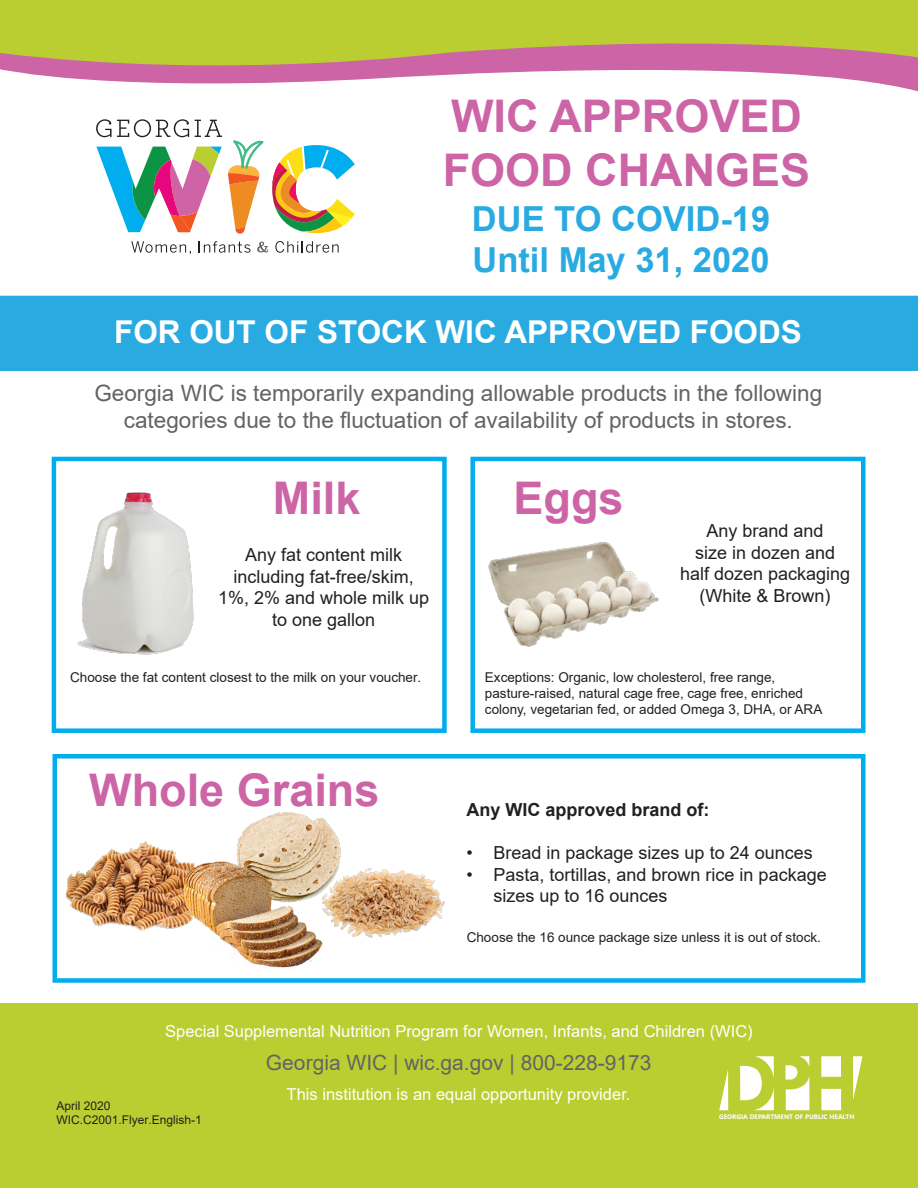
<style>
.page{position:relative;width:918px;height:1188px;background:#fff}
.page>*{position:absolute;margin:0;border:0;box-sizing:border-box;transform-origin:0 0}
.t1{font:700 45px "Arial";color:#cc64a6}
.t2{font:700 34.5px "Arial";color:#29abe2}
.t3{font:700 31.5px "Arial";color:#fff}
.t4{font:22.5px/27px "Arial";color:#636366;text-align:center}
.t5{font:21px "Arial";color:#636366}
.t6{font:18px/21.6px "Arial";color:#231f20;text-align:center}
.t7{font:700 18px "Arial";color:#231f20}
.t8{font:16.5px "Arial";color:#fff}
.t9{font:13.5px/16.2px "Arial";color:#231f20}
.t10{font:12px/14.4px "Arial";color:#231f20}
.t11{font:700 6.6px "Segoe UI";color:#fff}
</style>
<div class="page">
<img style="left:237px;top:812px;width:104px;height:41px">
<div style="left:0;top:291px;width:918px;height:79px;background:#29abe2"></div>
<div style="left:0;top:0;width:918px;height:83px;background:#bace32"></div>
<svg style="left:0;top:119px;width:918px;height:177px"></svg>
<svg style="left:0;top:43px;width:918px;height:49px"></svg>
<div style="left:52px;top:457px;width:395px;height:276px;border:4px solid #00aeef"></div>
<div style="left:470px;top:457px;width:396px;height:276px;border:4px solid #00aeef"></div>
<div style="left:52px;top:754px;width:814px;height:229px;border:4px solid #00aeef"></div>
<img style="left:77px;top:492px;width:117px;height:163px">
<img style="left:488px;top:542px;width:171px;height:105px">
<img style="left:65px;top:841px;width:111px;height:90px">
<img style="left:171px;top:853px;width:149px;height:116px">
<img style="left:313px;top:852px;width:132px;height:96px">
<div style="left:0;top:1003px;width:918px;height:185px;background:#bace32"></div>
<div style="left:821px;top:1089px;width:20px;height:21px;background:#fff"></div>
<svg style="left:740px;top:1056px;width:34px;height:54px"></svg>
<svg style="left:786px;top:1056px;width:23px;height:54px"></svg>
<svg style="left:853px;top:1056px;width:9px;height:44px"></svg>
<div style="left:821px;top:1056px;width:20px;height:21px;background:#fff"></div>
<svg style="left:719px;top:1070px;width:9px;height:40px"></svg>
<svg style="left:96px;top:119px;width:93px;height:18px"></svg>
<svg style="left:195px;top:120px;width:27px;height:17px"></svg>
<svg style="left:131px;top:241px;width:60px;height:13px"></svg>
<svg style="left:199px;top:241px;width:52px;height:12px"></svg>
<svg style="left:257px;top:242px;width:11px;height:10px"></svg>
<svg style="left:275px;top:240px;width:64px;height:13px"></svg>
<svg style="left:96px;top:147px;width:126px;height:85px"></svg>
<svg style="left:228px;top:140px;width:127px;height:94px"></svg>
<p class="t1" style="left:451px;top:84px;width:352px">WIC APPROVED</p>
<p class="t1" style="left:443px;top:138px;width:369px">FOOD CHANGES</p>
<p class="t2" style="left:472px;top:195px;width:300px">DUE TO COVID-19</p>
<p class="t2" style="left:472px;top:236px;width:299px">Until May 31, 2020</p>
<p class="t3" style="left:114px;top:310px;width:689px">FOR OUT OF STOCK WIC APPROVED FOODS</p>
<p class="t4" style="left:94px;top:380px;width:729px">Georgia WIC is temporarily expanding allowable products in the following categories due to the fluctuation of availability of products in stores.</p>
<p class="t1" style="left:273px;top:467px;width:89px">Milk</p>
<p class="t1" style="left:514px;top:467px;width:112px">Eggs</p>
<p class="t6" style="left:218px;top:544px;width:213px">Any fat content milk including fat-free/skim,<br>1%, 2% and whole milk up to one gallon</p>
<p class="t6" style="left:707px;top:520px;width:119px">Any brand and</p>
<p class="t6" style="left:695px;top:541px;width:142px">size in dozen and</p>
<p class="t6" style="left:680px;top:563px;width:172px">half dozen packaging</p>
<p class="t6" style="left:700px;top:585px;width:133px">(White &amp; Brown)</p>
<p class="t9" style="left:70px;top:669px;width:353px">Choose the fat content closest to the milk on your voucher.</p>
<p class="t9" style="left:485px;top:669px;width:339px">Exceptions: Organic, low cholesterol, free range, pasture-raised, natural cage free, cage free, enriched colony, vegetarian fed, or added Omega 3, DHA, or ARA</p>
<p class="t1" style="left:89px;top:759px;width:292px">Whole Grains</p>
<p class="t7" style="left:467px;top:797px;width:245px">Any WIC approved brand of:</p>
<p class="t6" style="left:467px;top:842px;width:348px">• Bread in package sizes up to 24 ounces</p>
<p class="t6" style="left:494px;top:863px;width:335px;text-align:left;text-indent:-27px">• Pasta, tortillas, and brown rice in package sizes up to 16 ounces</p>
<p class="t9" style="left:467px;top:929px;width:356px">Choose the 16 ounce package size unless it is out of stock.</p>
<p class="t8" style="left:165px;top:1019px;width:589px">Special Supplemental Nutrition Program for Women, Infants, and Children (WIC)</p>
<p class="t10" style="left:57px;top:1098px;width:147px">April 2020<br>WIC.C2001.Flyer.English-1</p>
<p class="t5" style="left:266px;top:1048px;width:387px">Georgia WIC | wic.ga.gov | 800-228-9173</p>
<p class="t8" style="left:287px;top:1083px;width:345px">This institution is an equal opportunity provider.</p>
<p class="t11" style="left:719px;top:1112px;width:137px">GEORGIA DEPARTMENT OF PUBLIC HEALTH</p>
</div>
